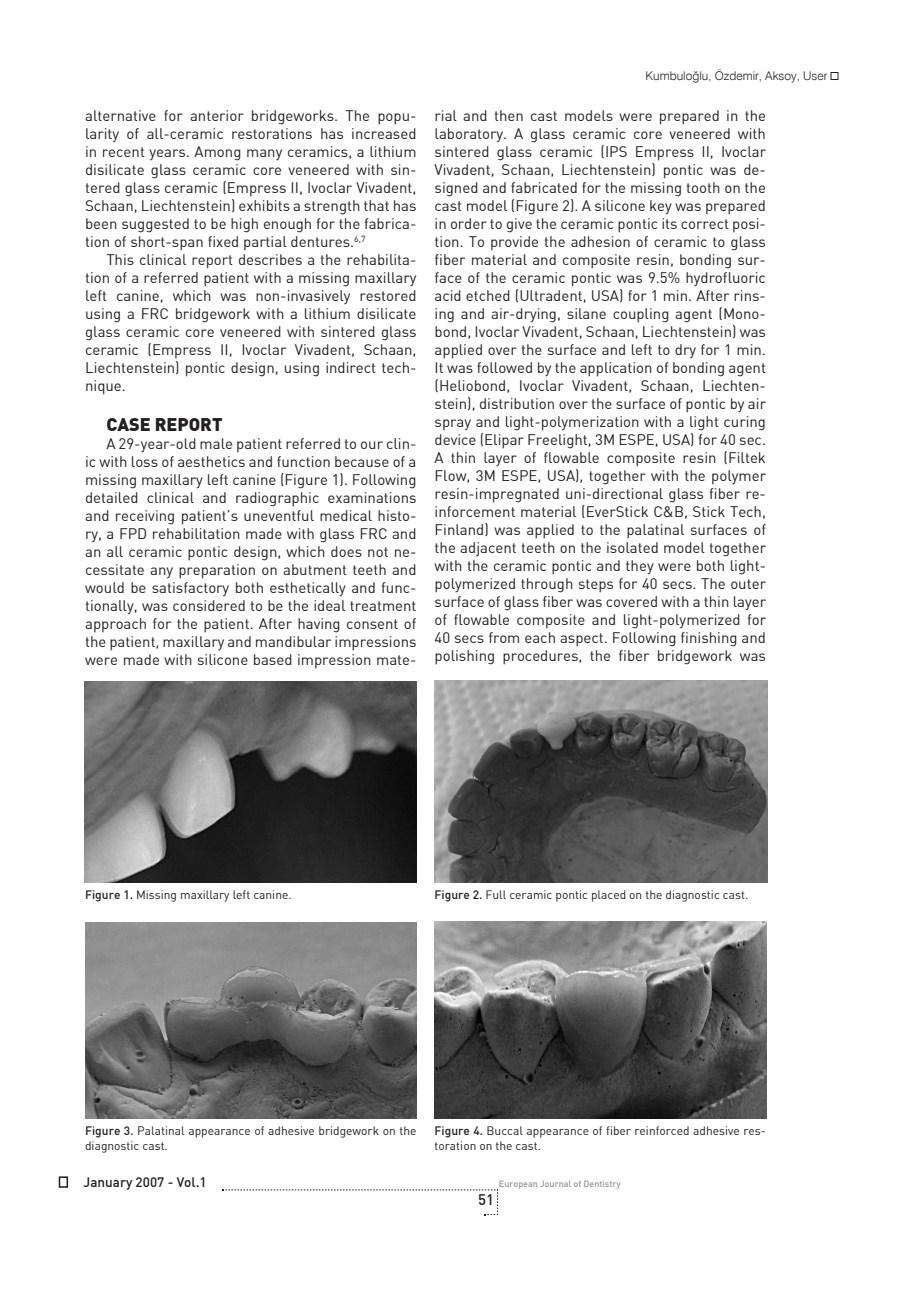
<style>
.page{position:relative;width:915px;height:1306px;background:#fff}
.page>*{position:absolute;margin:0;border:0;box-sizing:border-box;transform-origin:0 0}
.t1{font:18px "Din B Black";color:#231f20}
.t2{font:15px/18px "Din B Regular";color:#231f20;text-align:justify}
.t3{font:15px "Din B Medium";color:#231f20}
.t4{font:13.5px "Din B Medium";color:#231f20}
.t5{font:12px/14.4px "Din B Regular";color:#231f20}
.t6{font:300 12px "Swiss 721 BT";color:#231f20}
.t7{font:9px "Din B Medium";color:#939598}
.s1{font-family:"Din B Medium"}
</style>
<div class="page">
<div style="left:59px;top:1176px;width:9px;height:11px;border:2px solid #231f20"></div>
<svg style="left:222px;top:1189px;width:276px;height:26px"></svg>
<img style="left:84px;top:681px;width:332px;height:201px">
<img style="left:434px;top:680px;width:332px;height:202px">
<img style="left:85px;top:922px;width:331px;height:196px">
<img style="left:434px;top:921px;width:331px;height:197px">
<div style="left:830px;top:72px;width:8px;height:8px;border:1px solid #231f20"></div>
<p class="t2" style="left:85px;top:106px;width:333px">alternative for anterior bridgeworks. The popu&shy;larity of all-ceramic restorations has increased in recent years. Among many ceramics, a lithium disilicate glass ceramic core veneered with sin&shy;tered glass ceramic (Empress II, Ivoclar Vivadent, Schaan, Liechtenstein) exhibits a strength that has been suggested to be high enough for the fabrica&shy;tion of short-span fixed partial dentures.<sup>6,7</sup></p>
<p class="t2" style="left:85px;top:250px;width:333px;text-indent:21px">This clinical report describes a the rehabilita&shy;tion of a referred patient with a missing maxillary left canine, which was non-invasively restored using a FRC bridgework with a lithium disilicate glass ceramic core veneered with sintered glass ceramic (Empress II, Ivoclar Vivadent, Schaan, Liechtenstein) pontic design, using indirect tech&shy;nique.</p>
<p class="t1" style="left:106px;top:412px;width:95px">CASE RE PORT</p>
<p class="t2" style="left:85px;top:434px;width:333px;text-indent:21px">A 29-year-old male patient referred to our clin&shy;ic with loss of aesthetics and function because of a missing maxillary left canine (Figure 1). Following detailed clinical and radiographic examinations and receiving patient’s uneventful medical histo&shy;ry, a FPD rehabilitation made with glass FRC and an all ceramic pontic design, which does not ne&shy;cessitate any preparation on abutment teeth and would be satisfactory both esthetically and func&shy;tionally, was considered to be the ideal treatment approach for the patient. After having consent of the patient, maxillary and mandibular impressions were made with silicone based impression mate-</p>
<p class="t6" style="left:645px;top:68px;width:183px">Kumbuloğlu, Özdemir, Aksoy, User</p>
<p class="t2" style="left:434px;top:106px;width:333px">rial and then cast models were prepared in the laboratory. A glass ceramic core veneered with sintered glass ceramic (IPS Empress II, Ivoclar Vivadent, Schaan, Liechtenstein) pontic was de&shy;signed and fabricated for the missing tooth on the cast model (Figure 2). A silicone key was prepared in order to give the ceramic pontic its correct posi&shy;tion. To provide the adhesion of ceramic to glass fiber material and composite resin, bonding sur&shy;face of the ceramic pontic was 9.5% hydrofluoric acid etched (Ultradent, USA) for 1 min. After rins&shy;ing and air-drying, silane coupling agent (Mono&shy;bond, Ivoclar Vivadent, Schaan, Liechtenstein) was applied over the surface and left to dry for 1 min.<br>It was followed by the application of bonding agent (Heliobond, Ivoclar Vivadent, Schaan, Liechten&shy;stein), distribution over the surface of pontic by air spray and light-polymerization with a light curing device (Elipar Freelight, 3M ESPE, USA) for 40 sec.<br>A thin layer of flowable composite resin (Filtek Flow, 3M ESPE, USA), together with the polymer resin-impregnated uni-directional glass fiber re&shy;inforcement material (EverStick C&amp;B, Stick Tech, Finland) was applied to the palatinal surfaces of the adjacent teeth on the isolated model together with the ceramic pontic and they were both light&shy;polymerized through steps for 40 secs. The outer surface of glass fiber was covered with a thin layer of flowable composite and light-polymerized for 40 secs from each aspect. Following finishing and polishing procedures, the fiber bridgework was</p>
<p class="t5" style="left:85px;top:887px;width:208px"><span class="s1">Figure 1.</span> Missing maxillary left canine.</p>
<p class="t5" style="left:434px;top:887px;width:315px"><span class="s1">Figure 2.</span> Full ceramic pontic placed on the diagnostic cast.</p>
<p class="t5" style="left:85px;top:1123px;width:333px"><span class="s1">Figure 3.</span> Palatinal appearance of adhesive bridgework on the diagnostic cast.</p>
<p class="t5" style="left:434px;top:1123px;width:333px"><span class="s1">Figure 4.</span> Buccal appearance of fiber reinforced adhesive res&shy;toration on the cast.</p>
<p class="t4" style="left:84px;top:1173px;width:124px">January 2007 - Vol.1</p>
<p class="t3" style="left:478px;top:1189px;width:17px">51</p>
<p class="t7" style="left:499px;top:1178px;width:123px">European Journal of Dentistry</p>
</div>
